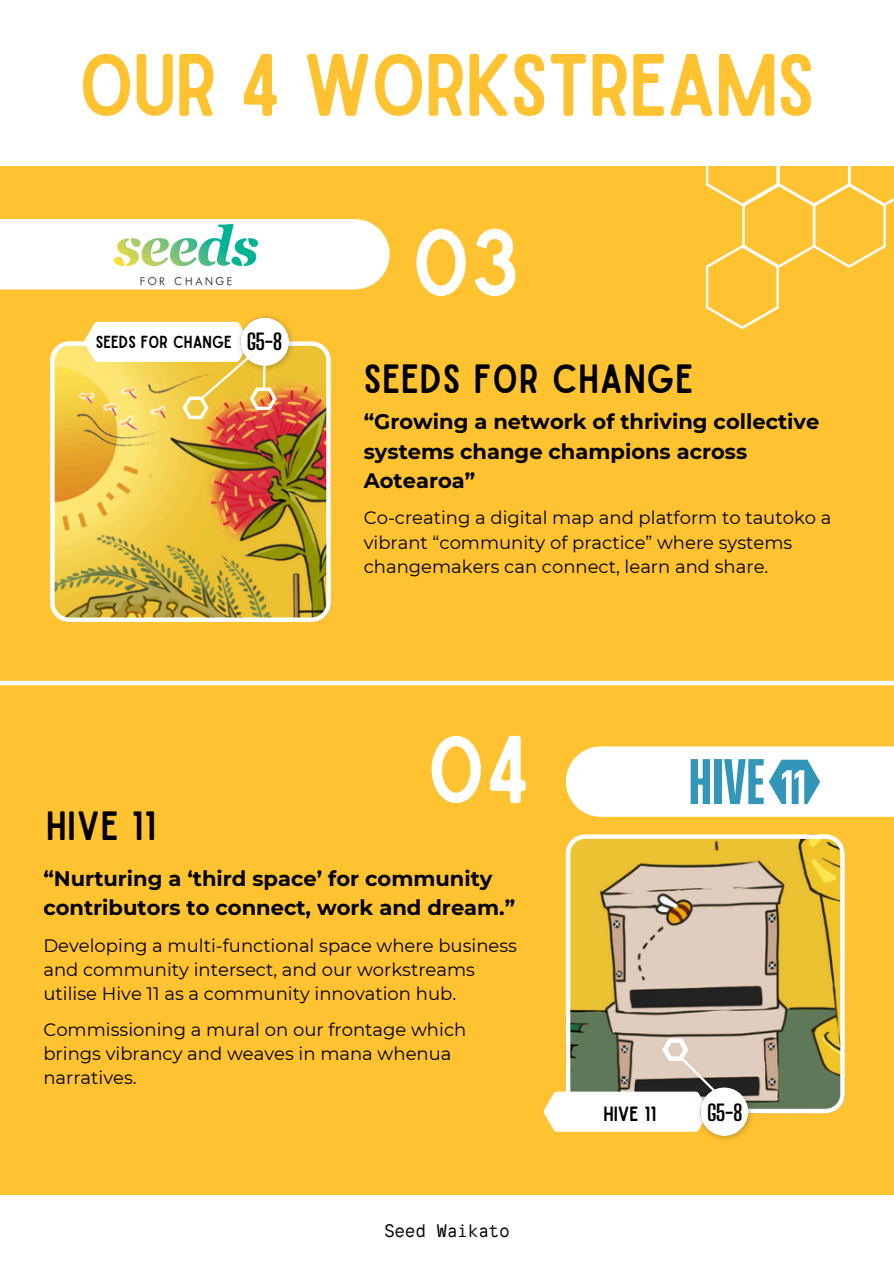
<style>
.page{position:relative;width:894px;height:1264px;background:#fff}
.page>*{position:absolute;margin:0;border:0;box-sizing:border-box;transform-origin:0 0}
.t1{font:91.65px "Sailors";color:#fff}
.t2{font:84.45px "Sailors";letter-spacing:-.02em;color:#ffc230}
.t3{font:39px "Sailors";letter-spacing:.02em;color:#000}
.t4{font:700 21.9px "Big Shoulders Display";color:#000}
.t5{font:700 21px/29.2px "Montserrat";color:#000}
.t6{font:19.65px "Sailors";color:#000}
.t7{font:18px/24px "Montserrat";color:#000}
.t8{font:18px "TT Interphases Mono";letter-spacing:-.02em;color:#000}
.t9{font:16.65px "Sailors";color:#000}
</style>
<div class="page">
<div style="left:0;top:0;width:893px;height:1263px;background:#ffc230"></div>
<svg style="left:705px;top:166px;width:188px;height:163px"></svg>
<div style="left:0;top:0;width:893px;height:166px;background:#fff"></div>
<img style="left:50px;top:341px;width:280px;height:280px">
<div style="left:0;top:1195px;width:893px;height:68px;background:#fff"></div>
<div style="left:0;top:219px;width:389px;height:70px;background:#fff"></div>
<img style="left:236px;top:316px;width:60px;height:57px">
<svg style="left:85px;top:322px;width:191px;height:97px"></svg>
<hr style="left:0;top:681px;width:893px;height:4px;background:#fff">
<svg style="left:565px;top:834px;width:279px;height:279px"></svg>
<img style="left:695px;top:1082px;width:60px;height:58px">
<svg style="left:544px;top:1038px;width:179px;height:93px"></svg>
<div style="left:717px;top:1093px;width:7px;height:7px;border:2px solid #fff"></div>
<div style="left:565px;top:746px;width:328px;height:70px;background:#fff"></div>
<svg style="left:690px;top:759px;width:19px;height:45px"></svg>
<div style="left:714px;top:759px;width:7px;height:45px;background:#3296b9"></div>
<svg style="left:724px;top:759px;width:95px;height:45px"></svg>
<img style="left:95px;top:219px;width:190px;height:71px">
<p class="t2" style="left:79px;top:54px;width:737px">OUR 4 WORKSTREAMS</p>
<p class="t9" style="left:96px;top:336px;width:137px">SEEDS FOR CHANGE</p>
<p class="t4" style="left:247px;top:329px;width:37px">G5-8</p>
<h4 class="t3" style="left:46px;top:811px;width:111px">HIVE 11</h4>
<p class="t1" style="left:412px;top:229px;width:110px">03</p>
<p class="t3" style="left:363px;top:364px;width:331px">SEEDS FOR CHANGE</p>
<p class="t5" style="left:363px;top:407px;width:457px">“Growing a network of thriving collective systems change champions across<br>Aotearoa”</p>
<h3 class="t7" style="left:363px;top:505px;width:469px;line-height:24.8px">Co-creating a digital map and platform to tautoko a vibrant “community of practice” where systems changemakers can connect, learn and share.</h3>
<p class="t1" style="left:427px;top:736px;width:105px">04</p>
<p class="t5" style="left:43px;top:864px;width:473px;line-height:28.5px">“Nurturing a ‘third space’ for community contributors to connect, work and dream.”</p>
<p class="t7" style="left:43px;top:933px;width:475px">Developing a multi-functional space where business and community intersect, and our workstreams utilise Hive 11 as a community innovation hub.</p>
<h2 class="t7" style="left:43px;top:1017px;width:424px">Commissioning a mural on our frontage which brings vibrancy and weaves in mana whenua narratives.</h2>
<p class="t8" style="left:384px;top:1219px;width:127px">Seed Waikato</p>
<h2 class="t6" style="left:603px;top:1106px;width:54px">HIVE 11</h2>
<p class="t4" style="left:706px;top:1099px;width:37px">G5-8</p>
</div>
